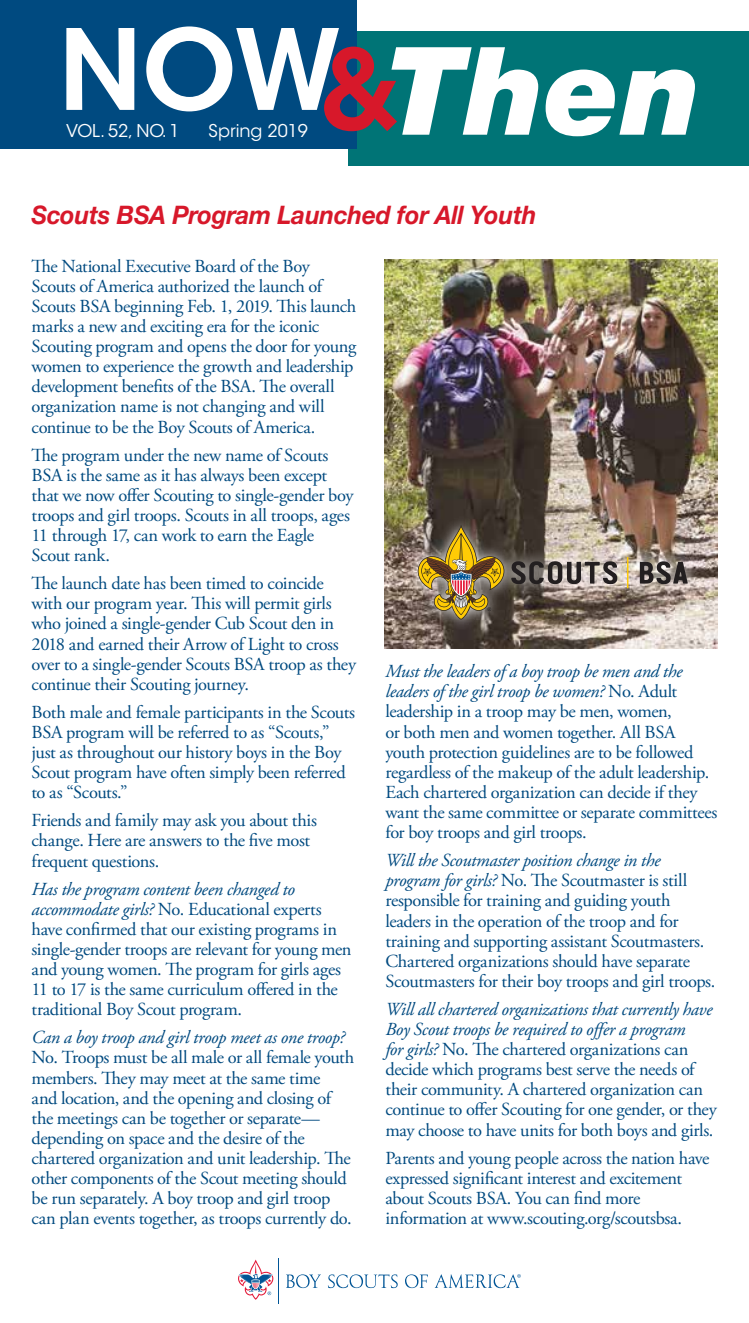
<style>
.page{position:relative;width:749px;height:1323px;background:#fff}
.page>*{position:absolute;margin:0;border:0;box-sizing:border-box;transform-origin:0 0}
.t1{font:italic 900 122.5px "Helvetica Neue LT Std";color:#fff}
.t2{font:600 110.6px "ITC Avant Garde Std";color:#fff}
.t3{font:italic 700 25.55px "Helvetica Neue LT Std";letter-spacing:-.01em;color:#d7182a;scale:.95 1}
.t4{font:18.38px/20.1px "Adobe Garamond Pro";letter-spacing:-.02em;color:#004a80}
.t5{font:italic 18.38px "Adobe Garamond Pro";letter-spacing:-.015em;color:#004a80}
.t6{font:17.5px "ITC Avant Garde Std";color:#fff}
.s1{font-family:"ITC Avant Garde Std";font-weight:600;font-style:normal;font-size:110.25px;color:#d7182a}
.s2{font-style:italic}
</style>
<div class="page">
<svg style="left:286px;top:1274px;width:35px;height:14px"></svg>
<svg style="left:328px;top:1274px;width:69px;height:14px"></svg>
<svg style="left:405px;top:1274px;width:22px;height:14px"></svg>
<svg style="left:434px;top:1274px;width:86px;height:14px"></svg>
<svg style="left:238px;top:1260px;width:35px;height:40px"></svg>
<hr style="left:278px;top:1258px;width:1px;height:45px;background:#005596">
<img style="left:384px;top:260px;width:332px;height:389px">
<div style="left:404px;top:514px;width:295px;height:118px;background:#fff;opacity:.9"></div>
<svg style="left:511px;top:561px;width:106px;height:23px;background:#756e6b"></svg>
<svg style="left:639px;top:561px;width:48px;height:23px"></svg>
<hr style="left:626px;top:557px;width:2px;height:31px;background:#ffcb05">
<svg style="left:417px;top:525px;width:87px;height:95px;background:#8a7445"></svg>
<div style="left:348px;top:32px;width:400px;height:134px;background:#007476"></div>
<div style="left:0;top:0;width:356px;height:149px;background:#004a80"></div>
<h2 class="t2" style="left:59px;top:0;width:283px">NOW</h2>
<p class="t6" style="left:66px;top:120px;width:115px">VOL. 52, NO. 1</p>
<p class="t6" style="left:208px;top:120px;width:101px">Spring 2019</p>
<h1 class="t1" style="left:318px;top:16px;width:384px"><span class="s1">&amp;</span>Then</h1>
<h3 class="t3" style="left:32px;top:199px;width:533px">Scouts BSA Program Launched for All Youth</h3>
<p class="t4" style="left:32px;top:256px;width:326px">The National Executive Board of the Boy Scouts of America authorized the launch of Scouts BSA beginning Feb. 1, 2019. This launch marks a new and exciting era for the iconic Scouting program and opens the door for young women to experience the growth and leadership development benefits of the BSA. The overall organization name is not changing and will continue to be the Boy Scouts of America.</p>
<p class="t4" style="left:32px;top:445px;width:323px">The program under the new name of Scouts BSA is the same as it has always been except that we now offer Scouting to single-gender boy troops and girl troops. Scouts in all troops, ages 11 through 17, can work to earn the Eagle Scout rank.</p>
<p class="t4" style="left:32px;top:574px;width:326px">The launch date has been timed to coincide with our program year. This will permit girls who joined a single-gender Cub Scout den in 2018 and earned their Arrow of Light to cross over to a single-gender Scouts BSA troop as they continue their Scouting journey.</p>
<p class="t4" style="left:32px;top:703px;width:325px">Both male and female participants in the Scouts BSA program will be referred to as “Scouts,” just as throughout our history boys in the Boy Scout program have often simply been referred to as “Scouts.”</p>
<p class="t4" style="left:32px;top:811px;width:287px">Friends and family may ask you about this change. Here are answers to the five most frequent questions.</p>
<p class="t4" style="left:32px;top:879px;width:321px"><span class="s2">Has the program content been changed to accommodate girls?</span> No. Educational experts have confirmed that our existing programs in single-gender troops are relevant for young men and young women. The program for girls ages 11 to 17 is the same curriculum offered in the traditional Boy Scout program.</p>
<p class="t5" style="left:32px;top:1026px;width:315px">Can a boy troop and girl troop meet as one troop?</p>
<p class="t4" style="left:32px;top:1048px;width:324px">No. Troops must be all male or all female youth members. They may meet at the same time<br>and location, and the opening and closing of the meetings can be together or separate— depending on space and the desire of the chartered organization and unit leadership. The other components of the Scout meeting should be run separately. A boy troop and girl troop can plan events together, as troops currently do.</p>
<p class="t4" style="left:385px;top:662px;width:333px"><span class="s2">Must the leaders of a boy troop be men and the leaders of the girl troop be women?</span> No. Adult leadership in a troop may be men, women,<br>or both men and women together. All BSA youth protection guidelines are to be followed regardless of the makeup of the adult leadership.<br>Each chartered organization can decide if they want the same committee or separate committees for boy troops and girl troops.</p>
<p class="t4" style="left:385px;top:851px;width:331px"><span class="s2">Will the Scoutmaster position change in the program for girls?</span> No. The Scoutmaster is still responsible for training and guiding youth leaders in the operation of the troop and for training and supporting assistant Scoutmasters.<br>Chartered organizations should have separate Scoutmasters for their boy troops and girl troops.</p>
<p class="t4" style="left:385px;top:1000px;width:332px"><span class="s2">Will all chartered organizations that currently have Boy Scout troops be required to offer a program<br>for girls?</span> No. The chartered organizations can decide which programs best serve the needs of their community. A chartered organization can continue to offer Scouting for one gender, or they may choose to have units for both boys and girls.</p>
<p class="t4" style="left:385px;top:1148px;width:325px">Parents and young people across the nation have expressed significant interest and excitement about Scouts BSA. You can find more information at www.scouting.org/scoutsbsa.</p>
</div>
